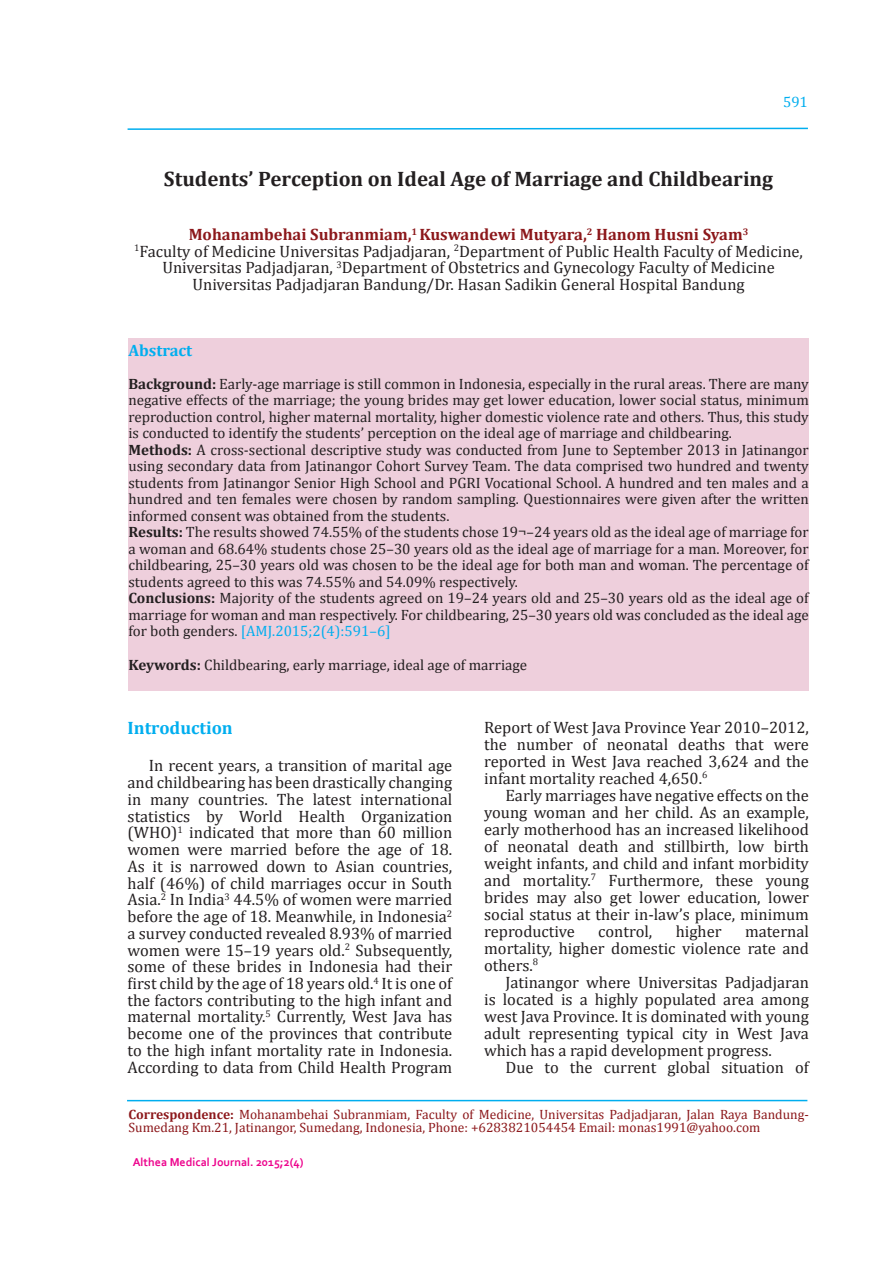
<style>
.page{position:relative;width:893px;height:1263px;background:#fff}
.page>*{position:absolute;margin:0;border:0;box-sizing:border-box;transform-origin:0 0}
.t1{font:700 21px "Cambria";color:#231f20}
.t2{font:700 18px "Cambria";color:#00aeef}
.t3{font:16.5px/16.8px "Cambria";color:#231f20;text-align:justify}
.t4{font:700 16.5px "Cambria";color:#00aeef}
.t5{font:15px/16.5px "Cambria";color:#231f20}
.t6{font:15px "Cambria";color:#00aeef}
.t7{font:13.5px/13.5px "Cambria";color:#8c181b}
.t8{font:700 12px "Corbel";color:#ed028c}
.s1{font-weight:700;color:#8c181b}
.s2{font-weight:700}
.s3{color:#00aeef}
</style>
<div class="page">
<svg style="left:127px;top:127px;width:681px;height:3px"></svg>
<div style="left:128px;top:338px;width:680px;height:353px;background:#eecfdc"></div>
<hr style="left:127px;top:1100px;width:680px;height:1px;background:#00aeef">
<p class="t6" style="left:783px;top:93px;width:26px">591</p>
<p class="t1" style="left:164px;top:166px;width:611px">Students’ Perception on Ideal Age of Marriage and Childbearing</p>
<p class="t3" style="left:134px;top:226px;width:670px;text-align:center"><span class="s1">Mohanambehai Subranmiam,</span><sup>1</sup> <span class="s1">Kuswandewi Mutyara,</span><sup>2</sup> <span class="s1">Hanom Husni Syam</span><sup>3<br></sup><sup>1</sup>Faculty of Medicine Universitas Padjadjaran, <sup>2</sup>Department of Public Health Faculty of Medicine, Universitas Padjadjaran, <sup>3</sup>Department of Obstetrics and Gynecology Faculty of Medicine Universitas Padjadjaran Bandung/Dr. Hasan Sadikin General Hospital Bandung</p>
<p class="t4" style="left:128px;top:340px;width:65px">Abstract</p>
<p class="t5" style="left:128px;top:375px;width:682px"><span class="s2">Background:</span> Early-age marriage is still common in Indonesia, especially in the rural areas. There are many negative effects of the marriage; the young brides may get lower education, lower social status, minimum reproduction control, higher maternal mortality, higher domestic violence rate and others. Thus, this study is conducted to identify the students’ perception on the ideal age of marriage and childbearing.<br><span class="s2">Methods:</span> A cross-sectional descriptive study was conducted from June to September 2013 in Jatinangor using secondary data from Jatinangor Cohort Survey Team. The data comprised two hundred and twenty students from Jatinangor Senior High School and PGRI Vocational School. A hundred and ten males and a hundred and ten females were chosen by random sampling. Questionnaires were given after the written informed consent was obtained from the students.<br><span class="s2">Results:</span> The results showed 74.55% of the students chose 19¬–24 years old as the ideal age of marriage for a woman and 68.64% students chose 25–30 years old as the ideal age of marriage for a man. Moreover, for childbearing, 25–30 years old was chosen to be the ideal age for both man and woman. The percentage of students agreed to this was 74.55% and 54.09% respectively.<br><span class="s2">Conclusions:</span> Majority of the students agreed on 19–24 years old and 25–30 years old as the ideal age of marriage for woman and man respectively. For childbearing, 25–30 years old was concluded as the ideal age for both genders. <span class="s3">[AMJ.2015;2(4):591–6]</span></p>
<p class="t5" style="left:128px;top:656px;width:400px"><span class="s2">Keywords:</span> Childbearing, early marriage, ideal age of marriage</p>
<p class="t2" style="left:128px;top:717px;width:107px">Introduction</p>
<p class="t3" style="left:128px;top:757px;width:326px;text-indent:21px">In recent years, a transition of marital age and childbearing has been drastically changing in many countries. The latest international statistics by World Health Organization (WHO)<sup>1</sup> indicated that more than 60 million women were married before the age of 18.<br>As it is narrowed down to Asian countries, half (46%) of child marriages occur in South Asia.<sup>2</sup> In India<sup>3</sup> 44.5% of women were married before the age of 18. Meanwhile, in Indonesia<sup>2 </sup>a survey conducted revealed 8.93% of married women were 15–19 years old.<sup>2</sup> Subsequently, some of these brides in Indonesia had their first child by the age of 18 years old.<sup>4</sup> It is one of the factors contributing to the high infant and maternal mortality.<sup>5</sup> Currently, West Java has become one of the provinces that contribute to the high infant mortality rate in Indonesia.<br>According to data from Child Health Program</p>
<p class="t3" style="left:484px;top:718px;width:326px">Report of West Java Province Year 2010–2012, the number of neonatal deaths that were reported in West Java reached 3,624 and the infant mortality reached 4,650.<sup>6</sup></p>
<p class="t3" style="left:484px;top:786px;width:326px;text-indent:21px">Early marriages have negative effects on the young woman and her child. As an example, early motherhood has an increased likelihood of neonatal death and stillbirth, low birth weight infants, and child and infant morbidity and mortality.<sup>7</sup> Furthermore, these young brides may also get lower education, lower social status at their in-law’s place, minimum reproductive</p>
<p class="t3" style="left:484px;top:922px;width:326px;text-indent:261px">maternal mortality, higher domestic violence rate and others.<sup>8</sup></p>
<p class="t3" style="left:484px;top:973px;width:326px;text-indent:21px">Jatinangor where Universitas Padjadjaran is located is a highly populated area among west Java Province. It is dominated with young adult representing typical city in West Java which has a rapid development progress.</p>
<p class="t3" style="left:505px;top:1059px;width:305px">Due to the current global situation of</p>
<p class="t3" style="left:598px;top:922px;width:56px">control,</p>
<p class="t3" style="left:676px;top:922px;width:47px">higher</p>
<p class="t7" style="left:129px;top:1107px;width:682px"><span class="s2">Correspondence:</span> Mohanambehai Subranmiam, Faculty of Medicine, Universitas Padjadjaran, Jalan Raya Bandung-<br>Sumedang Km.21, Jatinangor, Sumedang, Indonesia, Phone: +6283821054454 Email: monas1991@yahoo.com</p>
<p class="t8" style="left:133px;top:1155px;width:172px">Althea Medical Journal. 2015;2(4)</p>
</div>
